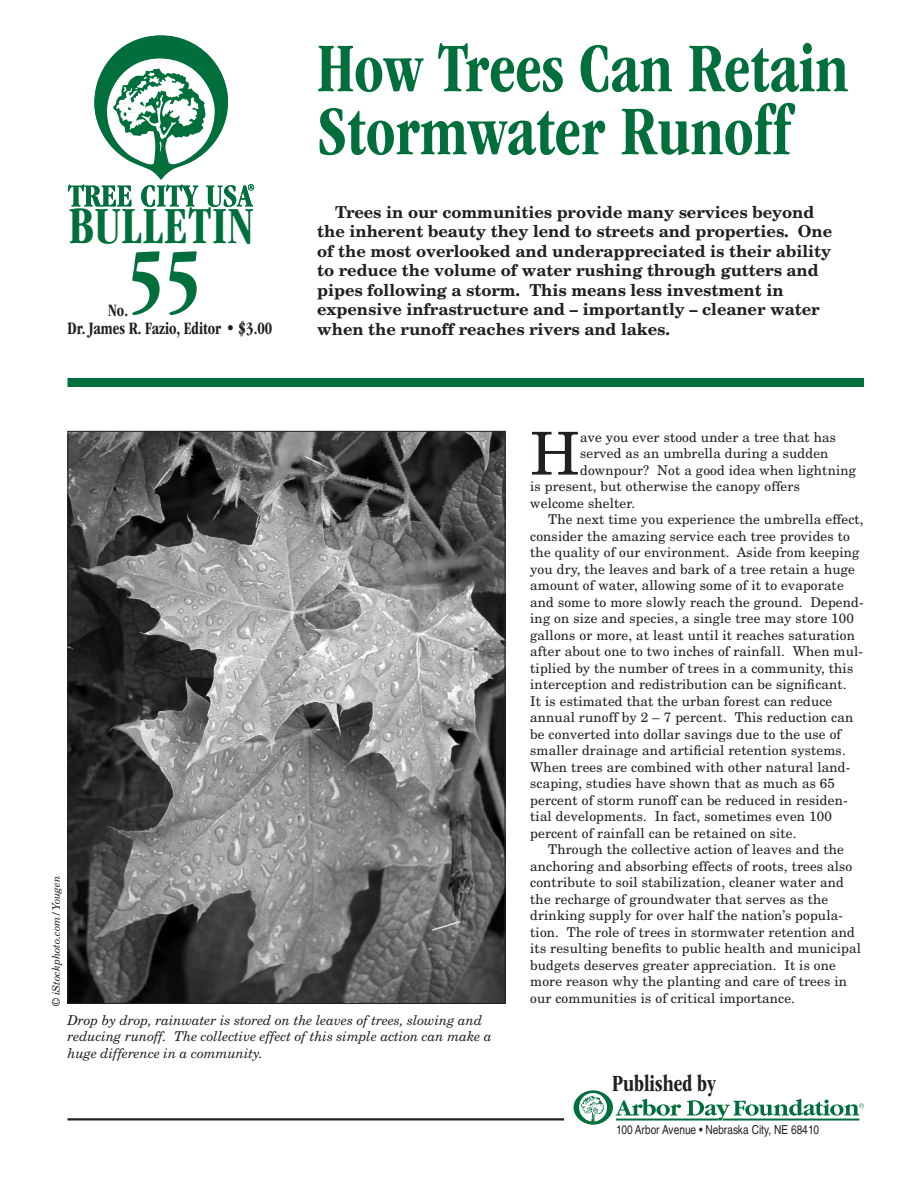
<style>
.page{position:relative;width:918px;height:1188px;background:#fff}
.page>*{position:absolute;margin:0;border:0;box-sizing:border-box;transform-origin:0 0}
.Headline_1{font:700 condensed 90px "ITC Garamond Std";color:#006f3c;scale:.9 1}
.Headline_1-2{font:700 condensed 72px/63px "ITC Garamond Std";color:#006f3c;scale:.9 1}
.t1{font:59.25px "New Century Schlbk";color:#231f20}
.Headline_1-3{font:700 condensed 54px "ITC Garamond Std";letter-spacing:.015em;color:#006f3c;scale:.9 1}
.Subhead_2{font:700 condensed 24px "ITC Garamond Std";color:#231f20;scale:.9 1}
.Body_text{font:700 condensed 18px "ITC Garamond Std";color:#231f20;scale:.9 1}
.t2{font:700 16.5px/19.5px "New Century Schlbk";letter-spacing:-.005em;color:#231f20}
.t3{font:13.5px/16.5px "New Century Schlbk";letter-spacing:.01em;color:#231f20}
.t4{font:italic 13.5px/16.5px "New Century Schlbk";letter-spacing:-.005em;color:#231f20}
.Callout-small{font:condensed 12.3px "Helvetica";color:#231f20}
.Body_text-2{font:italic 10.5px "New Century Schlbk";color:#231f20}
</style>
<div class="page">
<hr style="left:68px;top:1118px;width:496px;height:2px;background:#231f20">
<svg style="left:68px;top:36px;width:186px;height:171px"></svg>
<svg style="left:574px;top:1090px;width:290px;height:35px"></svg>
<div style="left:68px;top:378px;width:796px;height:9px;background:#006f3c"></div>
<img style="left:69px;top:433px;width:435px;height:569px">
<p class="Headline_1-3" style="left:69px;top:196px;width:207px">BULLETIN</p>
<p class="Headline_1" style="left:127px;top:229px;width:84px">55</p>
<p class="Body_text" style="left:108px;top:301px;width:23px">No.</p>
<p class="Body_text" style="left:68px;top:319px;width:229px">Dr. James R. Fazio, Editor • $3.00</p>
<p class="Body_text-2" style="left:50px;top:1006px;width:132px;rotate:-90deg">© iStockphoto.com/Yougen</p>
<p class="Headline_1-2" style="left:317px;top:37px;width:592px">How Trees Can Retain<br>Stormwater Runoff</p>
<p class="t2" style="left:317px;top:202px;width:517px;text-indent:18px">Trees in our communities provide many services beyond the inherent beauty they lend to streets and properties. One of the most overlooked and underappreciated is their ability to reduce the volume of water rushing through gutters and pipes following a storm. This means less investment in expensive infrastructure and – importantly – cleaner water when the runoff reaches rivers and lakes.</p>
<p class="t1" style="left:530px;top:417px;width:51px">H</p>
<p class="t3" style="left:580px;top:429px;width:258px">ave you ever stood under a tree that has</p>
<p class="t3" style="left:580px;top:445px;width:250px">served as an umbrella during a sudden</p>
<p class="t3" style="left:580px;top:462px;width:277px">downpour? Not a good idea when lightning</p>
<p class="t3" style="left:530px;top:478px;width:271px">is present, but otherwise the canopy offers</p>
<p class="t3" style="left:530px;top:495px;width:107px">welcome shelter.</p>
<p class="t3" style="left:530px;top:511px;width:335px;text-indent:18px">The next time you experience the umbrella effect, consider the amazing service each tree provides to the quality of our environment. Aside from keeping you dry, the leaves and bark of a tree retain a huge amount of water, allowing some of it to evaporate and some to more slowly reach the ground. Depend&shy;ing on size and species, a single tree may store 100 gallons or more, at least until it reaches saturation after about one to two inches of rainfall. When mul&shy;tiplied by the number of trees in a community, this interception and redistribution can be significant.<br>It is estimated that the urban forest can reduce annual runoff by 2 – 7 percent. This reduction can be converted into dollar savings due to the use of smaller drainage and artificial retention systems.<br>When trees are combined with other natural land&shy;scaping, studies have shown that as much as 65 percent of storm runoff can be reduced in residen&shy;tial developments. In fact, sometimes even 100 percent of rainfall can be retained on site.</p>
<p class="t3" style="left:530px;top:841px;width:332px;text-indent:18px">Through the collective action of leaves and the anchoring and absorbing effects of roots, trees also contribute to soil stabilization, cleaner water and the recharge of groundwater that serves as the drinking supply for over half the nation’s popula&shy;tion. The role of trees in stormwater retention and its resulting benefits to public health and municipal budgets deserves greater appreciation. It is one more reason why the planting and care of trees in our communities is of critical importance.</p>
<p class="t4" style="left:68px;top:1012px;width:426px">Drop by drop, rainwater is stored on the leaves of trees, slowing and reducing runoff. The collective effect of this simple action can make a huge difference in a community.</p>
<p class="Subhead_2" style="left:612px;top:1070px;width:117px">Published by</p>
<p class="Callout-small" style="left:616px;top:1122px;width:205px">100 Arbor Avenue • Nebraska City, NE 68410</p>
</div>
